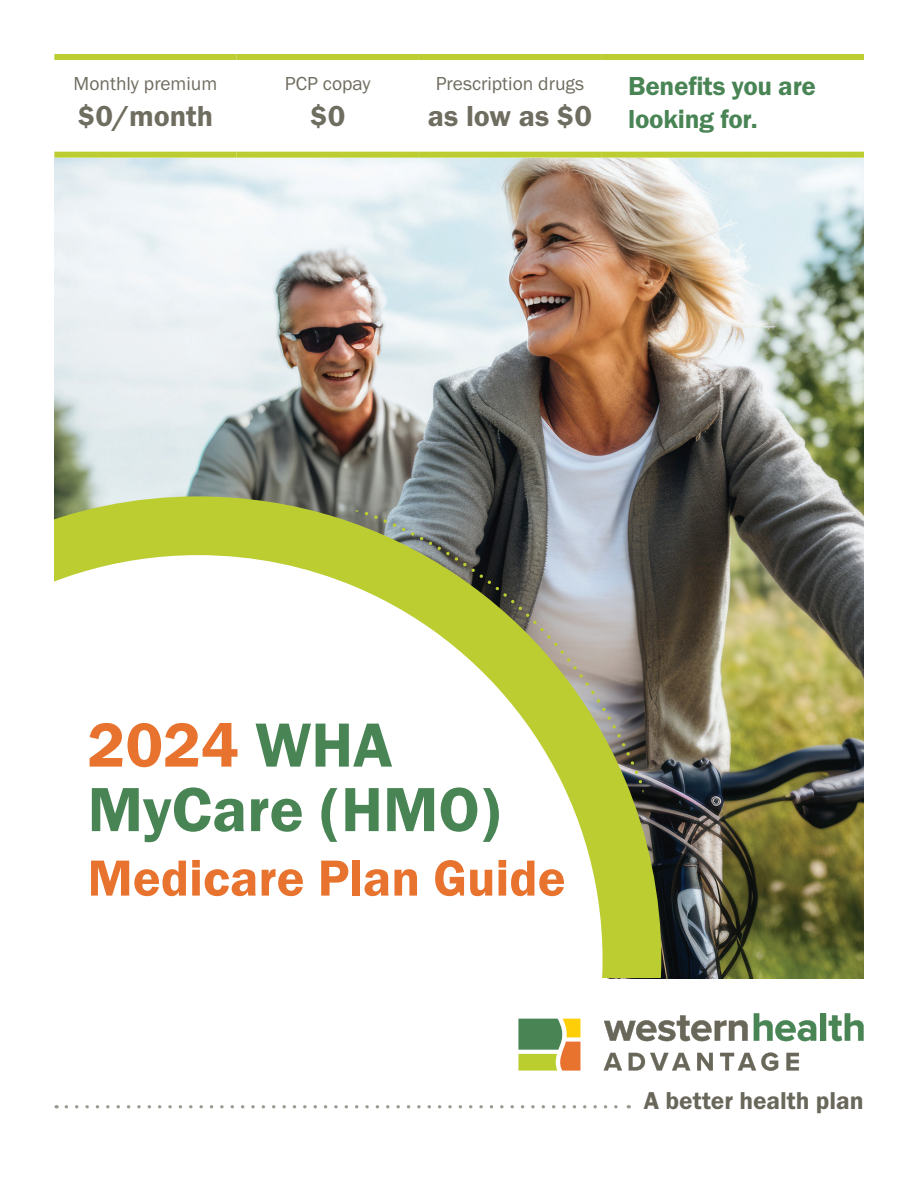
<style>
.page{position:relative;width:918px;height:1188px;background:#fff}
.page>*{position:absolute;margin:0;border:0;box-sizing:border-box;transform-origin:0 0}
.Cover_Title{font:64.5px/64.5px "Franklin Gothic URW Dem";color:#498455}
.Cover_Title-2{font:52.5px "Franklin Gothic URW Dem";color:#e8732f}
.Cover_Title-3{font:30px "Franklin Gothic URW Dem";color:#6f6c60}
.Subhead_Pillars{font:27px/32.4px "Franklin Gothic URW Dem";letter-spacing:-.01em;color:#498455}
.t1{font:25.35px "Franklin Gothic URW Dem";letter-spacing:-.005em;color:#69665a}
.Cover_Title-4{font:19.5px "Franklin Gothic URW Boo";color:#6f6c60}
.s1{color:#e8732f}
</style>
<div class="page">
<img style="left:54px;top:159px;width:810px;height:819px">
<svg style="left:54px;top:496px;width:607px;height:482px"></svg>
<div style="left:54px;top:54px;width:183px;height:6px;background:#bccd32"></div>
<div style="left:237px;top:54px;width:182px;height:6px;background:#bccd32"></div>
<div style="left:419px;top:54px;width:182px;height:6px;background:#bccd32"></div>
<div style="left:601px;top:54px;width:263px;height:6px;background:#bccd32"></div>
<div style="left:54px;top:152px;width:183px;height:6px;background:#bccd32"></div>
<div style="left:237px;top:152px;width:182px;height:6px;background:#bccd32"></div>
<div style="left:419px;top:152px;width:182px;height:6px;background:#bccd32"></div>
<div style="left:601px;top:152px;width:263px;height:6px;background:#bccd32"></div>
<svg style="left:604px;top:1015px;width:144px;height:26px"></svg>
<svg style="left:754px;top:1013px;width:110px;height:28px"></svg>
<svg style="left:604px;top:1053px;width:18px;height:18px"></svg>
<svg style="left:629px;top:1053px;width:61px;height:18px"></svg>
<svg style="left:697px;top:1053px;width:16px;height:18px"></svg>
<svg style="left:720px;top:1052px;width:58px;height:19px"></svg>
<svg style="left:786px;top:1053px;width:13px;height:18px"></svg>
<svg style="left:518px;top:1019px;width:62px;height:52px;background:#a4a95c"></svg>
<svg style="left:66px;top:1105px;width:563px;height:4px"></svg>
<p class="Cover_Title-4" style="left:74px;top:72px;width:145px">Monthly premium</p>
<p class="Cover_Title-3" style="left:78px;top:98px;width:137px">$0/month</p>
<p class="Cover_Title-4" style="left:285px;top:72px;width:87px">PCP copay</p>
<p class="Cover_Title-3" style="left:310px;top:98px;width:37px">$0</p>
<p class="Cover_Title-4" style="left:436px;top:72px;width:150px">Prescription drugs</p>
<p class="Cover_Title-3" style="left:428px;top:98px;width:166px">as low as $0</p>
<h3 class="Subhead_Pillars" style="left:628px;top:70px;width:189px">Benefits you are looking for.</h3>
<p class="Cover_Title" style="left:88px;top:712px;width:414px"><span class="s1">2024</span> WHA<br>MyCare (HMO)</p>
<p class="Cover_Title-2" style="left:88px;top:846px;width:480px">Medicare Plan Guide</p>
<p class="t1" style="left:644px;top:1084px;width:221px">A better health plan</p>
</div>
